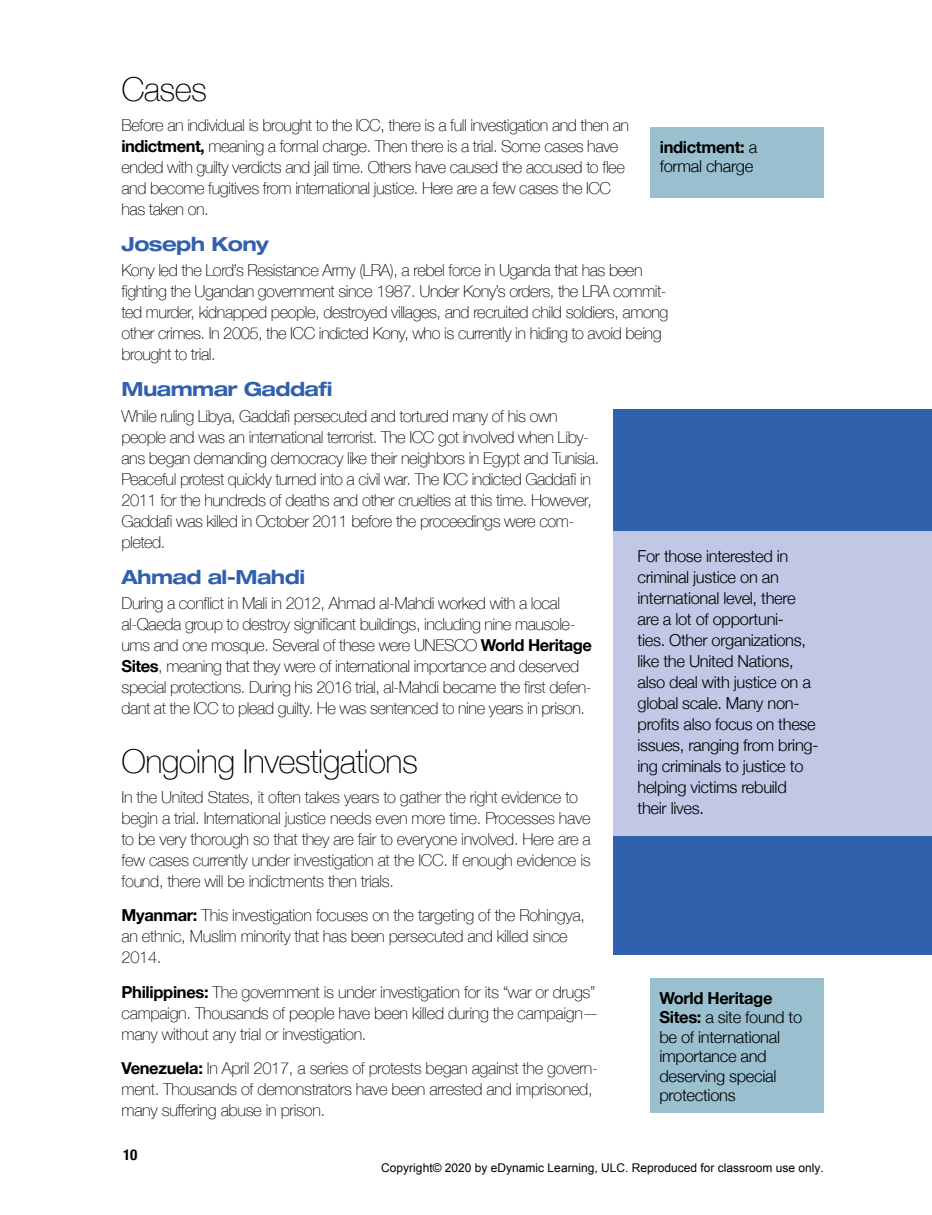
<style>
.page{position:relative;width:932px;height:1215px;background:#fff}
.page>*{position:absolute;margin:0;border:0;box-sizing:border-box;transform-origin:0 0}
.t1{font:100 33px "Helvetica Neue";letter-spacing:-.02em;color:#000}
.t2{font:700 expanded 19.5px "Helvetica Neue";letter-spacing:-.03em;color:#3160ad}
.t3{font:100 16.5px/21px "Helvetica Neue";letter-spacing:-.03em;color:#000}
.t4{font:300 16.5px/21px "Helvetica Neue";letter-spacing:-.02em;color:#000}
.t5{font:700 condensed 15px "Helvetica Neue";color:#000}
.t6{font:12px "Arial";color:#000}
.s1{font-weight:700}
</style>
<div class="page">
<div style="left:613px;top:531px;width:319px;height:305px;background:#c1c7e5"></div>
<div style="left:650px;top:978px;width:174px;height:135px;background:#9ac0cf"></div>
<div style="left:650px;top:127px;width:174px;height:71px;background:#9ac0cf"></div>
<div style="left:613px;top:836px;width:319px;height:119px;background:#3160ad"></div>
<div style="left:613px;top:410px;width:319px;height:121px;background:#3160ad"></div>
<h1 class="t1" style="left:122px;top:64px;width:87px">Cases</h1>
<p class="t3" style="left:122px;top:114px;width:509px">Before an individual is brought to the ICC, there is a full investigation and then an <span class="s1">indictment,</span> meaning a formal charge. Then there is a trial. Some cases have ended with guilty verdicts and jail time. Others have caused the accused to flee and become fugitives from international justice. Here are a few cases the ICC has taken on.</p>
<p class="t2" style="left:122px;top:232px;width:149px">Joseph Kony</p>
<p class="t3" style="left:122px;top:259px;width:548px">Kony led the Lord’s Resistance Army (LRA), a rebel force in Uganda that has been fighting the Ugandan government since 1987. Under Kony’s orders, the LRA commit&shy;ted murder, kidnapped people, destroyed villages, and recruited child soldiers, among other crimes. In 2005, the ICC indicted Kony, who is currently in hiding to avoid being brought to trial.</p>
<p class="t2" style="left:122px;top:377px;width:212px">Muammar Gaddafi</p>
<p class="t3" style="left:122px;top:405px;width:479px">While ruling Libya, Gaddafi persecuted and tortured many of his own people and was an international terrorist. The ICC got involved when Liby&shy;ans began demanding democracy like their neighbors in Egypt and Tunisia.<br>Peaceful protest quickly turned into a civil war. The ICC indicted Gaddafi in 2011 for the hundreds of deaths and other cruelties at this time. However, Gaddafi was killed in October 2011 before the proceedings were com&shy;pleted.</p>
<p class="t2" style="left:122px;top:565px;width:185px">Ahmad al-Mahdi</p>
<p class="t3" style="left:122px;top:592px;width:472px">During a conflict in Mali in 2012, Ahmad al-Mahdi worked with a local al-Qaeda group to destroy significant buildings, including nine mausole&shy;ums and one mosque. Several of these were UNESCO <span class="s1">World Heritage Sites</span>, meaning that they were of international importance and deserved special protections. During his 2016 trial, al-Mahdi became the first defen&shy;dant at the ICC to plead guilty. He was sentenced to nine years in prison.</p>
<h1 class="t1" style="left:122px;top:736px;width:298px">Ongoing Investigations</h1>
<p class="t3" style="left:122px;top:786px;width:471px">In the United States, it often takes years to gather the right evidence to begin a trial. International justice needs even more time. Processes have to be very thorough so that they are fair to everyone involved. Here are a few cases currently under investigation at the ICC. If enough evidence is found, there will be indictments then trials.</p>
<p class="t3" style="left:122px;top:904px;width:465px"><span class="s1">Myanmar:</span> This investigation focuses on the targeting of the Rohingya, an ethnic, Muslim minority that has been persecuted and killed since<br>2014.</p>
<p class="t3" style="left:122px;top:981px;width:479px"><span class="s1">Philippines:</span> The government is under investigation for its “war or drugs” campaign. Thousands of people have been killed during the campaign— many without any trial or investigation.</p>
<p class="t3" style="left:122px;top:1057px;width:478px"><span class="s1">Venezuela:</span> In April 2017, a series of protests began against the govern&shy;ment. Thousands of demonstrators have been arrested and imprisoned, many suffering abuse in prison.</p>
<p class="t4" style="left:659px;top:136px;width:99px;line-height:19.5px"><span class="s1">indictment:</span> a formal charge</p>
<p class="t4" style="left:637px;top:545px;width:182px">For those interested in criminal justice on an international level, there are a lot of opportuni-<br>ties. Other organizations, like the United Nations, also deal with justice on a global scale. Many non&shy;profits also focus on these issues, ranging from bring&shy;ing criminals to justice to helping victims rebuild their lives.</p>
<p class="t4" style="left:659px;top:987px;width:144px;line-height:19.5px"><span class="s1">World Heritage<br>Sites:</span> a site found to be of international importance and deserving special protections</p>
<p class="t5" style="left:123px;top:1143px;width:16px">10</p>
<p class="t6" style="left:381px;top:1160px;width:444px">Copyright© 2020 by eDynamic Learning, ULC. Reproduced for classroom use only.</p>
</div>
